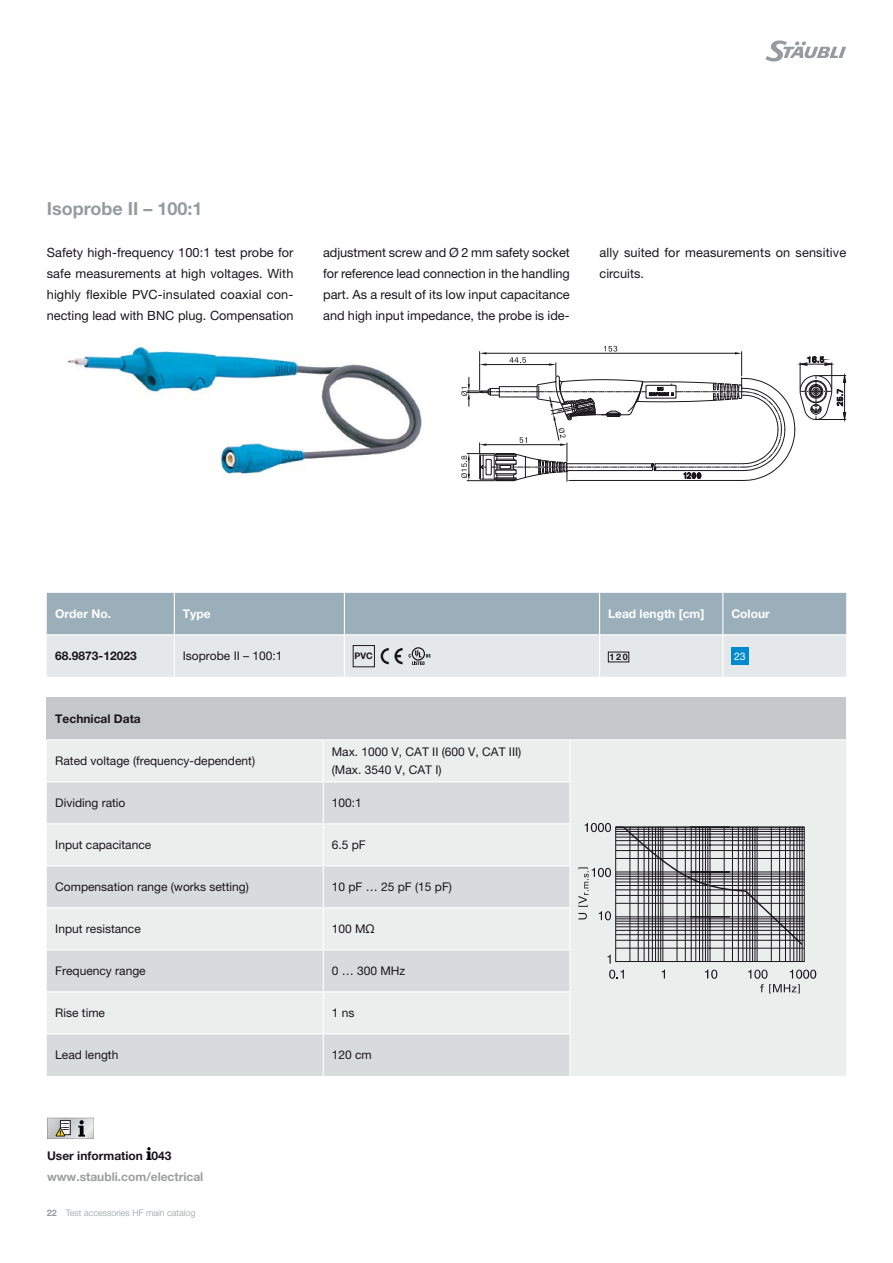
<style>
.page{position:relative;width:893px;height:1263px;background:#fff}
.page>*{position:absolute;margin:0;border:0;box-sizing:border-box;transform-origin:0 0}
.t1{font:700 18px "Helvetica Neue LTW1 G";color:#969b9f}
.t2{font:12.75px/21px "Helvetica Neue LTW1 G";color:#1a171c;text-align:justify}
.t3{font:12px/18px "Helvetica Neue LTW1 G";color:#1a171c}
.t4{font:700 12px "Helvetica Neue LTW1 G";color:#1a171c}
.t5{font:700 12px "Helvetica Neue LTW1 G";color:#fff}
.t6{font:700 12px "Helvetica Neue LTW1 G";color:#9c9e9f}
.t7{font:10.5px "Helvetica Neue LTW1 G";color:#fff}
.t8{font:300 9px "Helvetica Neue LTW1 G";color:#969b9f}
.t9{font:700 9px "Helvetica Neue LTW1 G";letter-spacing:.095em;color:#1a171c}
.s1{font-weight:700}
</style>
<div class="page">
<svg style="left:765px;top:40px;width:81px;height:22px"></svg>
<img style="left:67px;top:340px;width:355px;height:138px">
<svg style="left:461px;top:346px;width:385px;height:135px"></svg>
<svg style="left:47px;top:593px;width:799px;height:84px;background:#bfcbd2"></svg>
<div style="left:731px;top:648px;width:17px;height:17px;background:#008bd0"></div>
<div style="left:47px;top:698px;width:799px;height:42px;background:#c6c7c8"></div>
<div style="left:47px;top:740px;width:799px;height:336px;background:#eceded"></div>
<svg style="left:47px;top:782px;width:522px;height:294px;background:#e1e2e3"></svg>
<hr style="left:323px;top:782px;width:1px;height:41px;background:#fff">
<hr style="left:323px;top:824px;width:1px;height:41px;background:#fff">
<hr style="left:323px;top:866px;width:1px;height:41px;background:#fff">
<hr style="left:323px;top:908px;width:1px;height:41px;background:#fff">
<hr style="left:323px;top:950px;width:1px;height:41px;background:#fff">
<hr style="left:323px;top:992px;width:1px;height:41px;background:#fff">
<hr style="left:323px;top:1034px;width:1px;height:42px;background:#fff">
<hr style="left:47px;top:781px;width:276px;height:1px;background:#fff">
<hr style="left:323px;top:781px;width:248px;height:1px;background:#fff">
<hr style="left:47px;top:823px;width:276px;height:1px;background:#fff">
<hr style="left:323px;top:823px;width:248px;height:1px;background:#fff">
<hr style="left:47px;top:865px;width:276px;height:1px;background:#fff">
<hr style="left:323px;top:865px;width:248px;height:1px;background:#fff">
<hr style="left:47px;top:907px;width:276px;height:1px;background:#fff">
<hr style="left:323px;top:907px;width:248px;height:1px;background:#fff">
<hr style="left:47px;top:949px;width:276px;height:1px;background:#fff">
<hr style="left:323px;top:949px;width:248px;height:1px;background:#fff">
<hr style="left:47px;top:991px;width:276px;height:1px;background:#fff">
<hr style="left:323px;top:991px;width:248px;height:1px;background:#fff">
<hr style="left:47px;top:1033px;width:276px;height:1px;background:#fff">
<hr style="left:323px;top:1033px;width:248px;height:1px;background:#fff">
<hr style="left:323px;top:740px;width:1px;height:41px;background:#fff">
<hr style="left:569px;top:740px;width:2px;height:41px;background:#fff">
<hr style="left:569px;top:782px;width:2px;height:41px;background:#fff">
<hr style="left:569px;top:824px;width:2px;height:41px;background:#fff">
<hr style="left:569px;top:866px;width:2px;height:41px;background:#fff">
<hr style="left:569px;top:908px;width:2px;height:41px;background:#fff">
<hr style="left:569px;top:950px;width:2px;height:41px;background:#fff">
<hr style="left:569px;top:992px;width:2px;height:41px;background:#fff">
<hr style="left:569px;top:1034px;width:2px;height:42px;background:#fff">
<hr style="left:47px;top:739px;width:276px;height:1px;background:#fff">
<hr style="left:323px;top:739px;width:247px;height:1px;background:#fff">
<hr style="left:570px;top:739px;width:276px;height:1px;background:#fff">
<hr style="left:709px;top:948px;width:95px;height:1px;background:#1a171c">
<hr style="left:616px;top:948px;width:95px;height:1px;background:#1a171c">
<hr style="left:663px;top:827px;width:1px;height:134px;background:#1a171c">
<hr style="left:660px;top:827px;width:1px;height:134px;background:#1a171c">
<hr style="left:658px;top:827px;width:1px;height:134px;background:#1a171c">
<hr style="left:655px;top:827px;width:1px;height:134px;background:#1a171c">
<hr style="left:652px;top:827px;width:1px;height:134px;background:#1a171c">
<hr style="left:648px;top:827px;width:1px;height:134px;background:#1a171c">
<hr style="left:644px;top:827px;width:1px;height:134px;background:#1a171c">
<hr style="left:638px;top:827px;width:1px;height:134px;background:#1a171c">
<hr style="left:630px;top:827px;width:1px;height:134px;background:#1a171c">
<hr style="left:710px;top:827px;width:1px;height:134px;background:#1a171c">
<hr style="left:708px;top:827px;width:1px;height:134px;background:#1a171c">
<hr style="left:705px;top:827px;width:1px;height:134px;background:#1a171c">
<hr style="left:702px;top:827px;width:1px;height:134px;background:#1a171c">
<hr style="left:699px;top:827px;width:1px;height:134px;background:#1a171c">
<hr style="left:695px;top:827px;width:1px;height:134px;background:#1a171c">
<hr style="left:691px;top:827px;width:1px;height:134px;background:#1a171c">
<hr style="left:685px;top:827px;width:1px;height:134px;background:#1a171c">
<hr style="left:677px;top:827px;width:1px;height:134px;background:#1a171c">
<hr style="left:757px;top:827px;width:1px;height:134px;background:#1a171c">
<hr style="left:755px;top:827px;width:1px;height:134px;background:#1a171c">
<hr style="left:752px;top:827px;width:1px;height:134px;background:#1a171c">
<hr style="left:749px;top:827px;width:1px;height:134px;background:#1a171c">
<hr style="left:746px;top:827px;width:1px;height:134px;background:#1a171c">
<hr style="left:743px;top:827px;width:1px;height:134px;background:#1a171c">
<hr style="left:738px;top:827px;width:1px;height:134px;background:#1a171c">
<hr style="left:732px;top:827px;width:1px;height:134px;background:#1a171c">
<hr style="left:724px;top:827px;width:1px;height:134px;background:#1a171c">
<hr style="left:799px;top:827px;width:1px;height:134px;background:#1a171c">
<hr style="left:797px;top:827px;width:1px;height:134px;background:#1a171c">
<hr style="left:793px;top:827px;width:1px;height:134px;background:#1a171c">
<hr style="left:790px;top:827px;width:1px;height:134px;background:#1a171c">
<hr style="left:785px;top:827px;width:1px;height:134px;background:#1a171c">
<hr style="left:779px;top:827px;width:1px;height:134px;background:#1a171c">
<hr style="left:771px;top:827px;width:1px;height:134px;background:#1a171c">
<svg style="left:607px;top:955px;width:4px;height:9px"></svg>
<svg style="left:609px;top:970px;width:15px;height:9px"></svg>
<svg style="left:662px;top:970px;width:3px;height:8px"></svg>
<svg style="left:705px;top:970px;width:12px;height:9px"></svg>
<svg style="left:748px;top:970px;width:68px;height:23px;background:#cbcccc"></svg>
<svg style="left:578px;top:823px;width:226px;height:123px;background:#a9a8aa"></svg>
<svg style="left:47px;top:1118px;width:47px;height:21px"></svg>
<svg style="left:146px;top:1147px;width:6px;height:13px"></svg>
<h1 class="t1" style="left:47px;top:197px;width:157px">Isoprobe II – 100:1</h1>
<p class="t2" style="left:47px;top:242px;width:248px">Safety high-frequency 100:1 test probe for safe measurements at high voltages. With highly flexible PVC-insulated coaxial con&shy;necting lead with BNC plug. Compensation</p>
<p class="t2" style="left:323px;top:242px;width:248px">adjustment screw and Ø 2 mm safety socket for reference lead connection in the handling part. As a result of its low input capacitance and high input impedance, the probe is ide-</p>
<p class="t2" style="left:600px;top:242px;width:248px">ally suited for measurements on sensitive circuits.</p>
<p class="t5" style="left:55px;top:606px;width:57px">Order No.</p>
<p class="t5" style="left:183px;top:606px;width:29px">Type</p>
<p class="t5" style="left:608px;top:606px;width:98px">Lead length [cm]</p>
<p class="t5" style="left:731px;top:606px;width:40px">Colour</p>
<p class="t4" style="left:55px;top:649px;width:83px">68.9873-12023</p>
<p class="t3" style="left:183px;top:647px;width:101px">Isoprobe II – 100:1</p>
<p class="t9" style="left:355px;top:651px;width:20px">PVC</p>
<p class="t9" style="left:609px;top:651px;width:20px">120</p>
<p class="t7" style="left:734px;top:650px;width:13px">23</p>
<p class="t4" style="left:55px;top:711px;width:87px">Technical Data</p>
<p class="t3" style="left:55px;top:752px;width:201px">Rated voltage (frequency-dependent)</p>
<p class="t3" style="left:332px;top:743px;width:191px">Max. 1000 V, CAT II (600 V, CAT III) (Max. 3540 V, CAT I)</p>
<p class="t3" style="left:55px;top:794px;width:72px">Dividing ratio</p>
<p class="t3" style="left:332px;top:794px;width:32px">100:1</p>
<p class="t3" style="left:55px;top:836px;width:98px">Input capacitance</p>
<p class="t3" style="left:332px;top:836px;width:36px">6.5 pF</p>
<p class="t3" style="left:55px;top:878px;width:195px">Compensation range (works setting)</p>
<p class="t3" style="left:332px;top:878px;width:122px">10 pF … 25 pF (15 pF)</p>
<p class="t3" style="left:55px;top:920px;width:87px">Input resistance</p>
<p class="t3" style="left:332px;top:920px;width:44px">100 MΩ</p>
<p class="t3" style="left:55px;top:962px;width:92px">Frequency range</p>
<p class="t3" style="left:332px;top:962px;width:75px">0 … 300 MHz</p>
<p class="t3" style="left:55px;top:1004px;width:51px">Rise time</p>
<p class="t3" style="left:332px;top:1004px;width:24px">1 ns</p>
<p class="t3" style="left:55px;top:1046px;width:65px">Lead length</p>
<p class="t3" style="left:332px;top:1046px;width:42px">120 cm</p>
<p class="t4" style="left:47px;top:1148px;width:126px">User information 043</p>
<p class="t6" style="left:47px;top:1169px;width:158px">www.staubli.com/electrical</p>
<p class="t8" style="left:47px;top:1207px;width:150px"><span class="s1">22</span> Test accessories HF main catalog</p>
</div>
